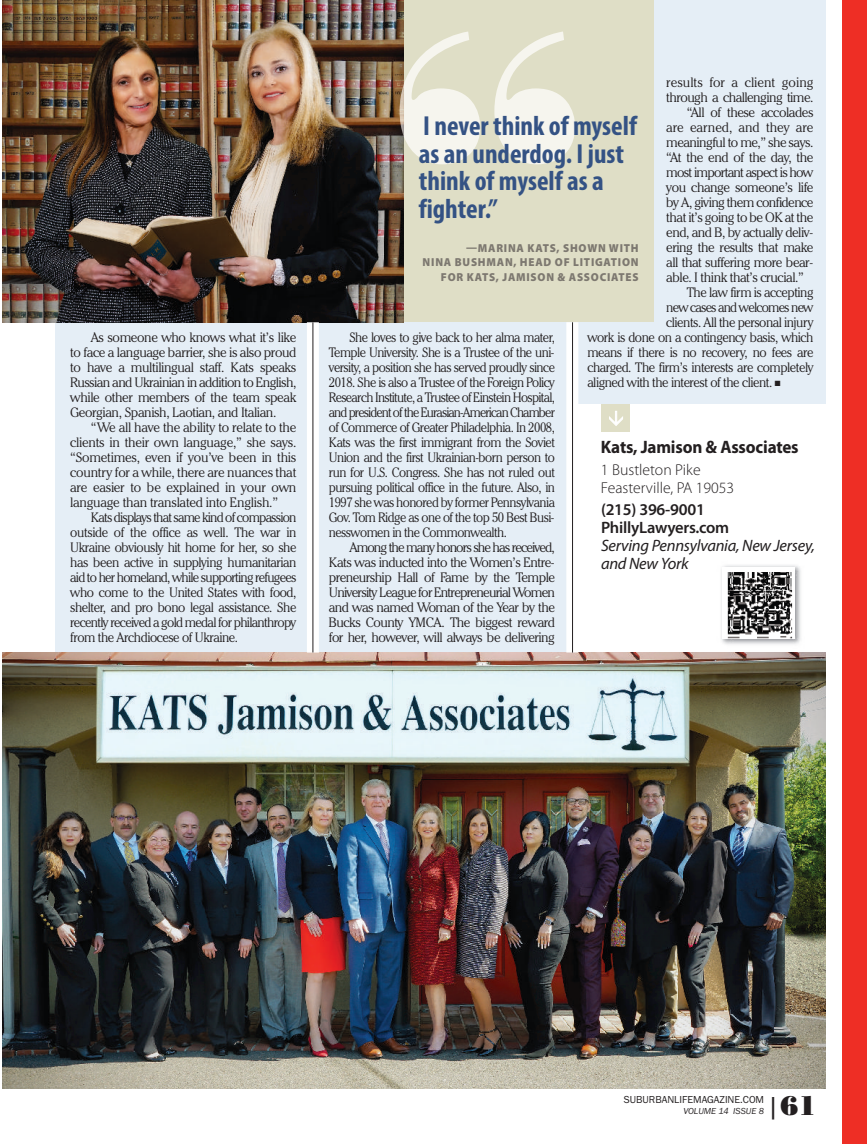
<style>
.page{position:relative;width:867px;height:1144px;background:#fff}
.page>*{position:absolute;margin:0;border:0;box-sizing:border-box;transform-origin:0 0}
.t1{font:700 condensed 27.6px/27.6px "Myriad Pro";color:#345284}
.t2{font:27px "Bodoni Poster";color:#231f20}
.t3{font:700 18px "Myriad Pro";letter-spacing:-.01em;color:#231f20;scale:.95 1}
.t4{font:italic 16.5px/18px "Myriad Pro";letter-spacing:-.015em;color:#231f20}
.t5{font:600 16.5px/18px "Myriad Pro";letter-spacing:-.015em;color:#231f20}
.t6{font:300 15.75px/18px "Myriad Pro";color:#231f20}
.t7{font:300 13.5px/15px "Cheltenham IT Cby BT";letter-spacing:-.03em;color:#231f20;text-align:justify}
.t8{font:300 13.5px/15px "Cheltenham IT Cby BT";letter-spacing:-.03em;color:#231f20;text-align:justify;scale:.95 1}
.t9{font:300 13.5px "Cheltenham IT Cby BT";letter-spacing:-.05em;color:#231f20}
.t10{font:300 13.5px "Cheltenham IT Cby BT";letter-spacing:.005em;color:#231f20}
.t11{font:300 13.5px "Cheltenham IT Cby BT";letter-spacing:-.055em;color:#231f20}
.t12{font:300 13.5px "Cheltenham IT Cby BT";color:#231f20}
.t13{font:900 11.55px/14.5px "Myriad Pro";letter-spacing:.07em;color:#7d7870;text-align:right;scale:.95 1}
.t14{font:10.5px "Franklin Gothic";color:#231f20}
.t15{font:italic 9px "Franklin Gothic";color:#231f20}
.s1{font-family:"Franklin Gothic"}
</style>
<div class="page">
<div style="left:55px;top:0;width:770px;height:1088px;background:#e5eef6"></div>
<div style="left:576px;top:404px;width:257px;height:249px;background:#fff"></div>
<img style="left:3px;top:0;width:401px;height:322px">
<img style="left:3px;top:652px;width:822px;height:436px">
<div style="left:601px;top:404px;width:28px;height:28px;background:#dfdec6"></div>
<div style="left:841px;top:0;width:25px;height:1144px;background:#ee2e25"></div>
<div style="left:404px;top:0;width:249px;height:322px;background:#dfdec6"></div>
<img style="left:399px;top:84px;width:5px;height:53px">
<svg style="left:404px;top:31px;width:171px;height:133px"></svg>
<div style="left:566px;top:322px;width:12px;height:330px;background:#fff"></div>
<div style="left:307px;top:322px;width:12px;height:330px;background:#fff"></div>
<hr style="left:572px;top:322px;width:1px;height:330px;background:#231f20">
<hr style="left:312px;top:322px;width:1px;height:330px;background:#231f20">
<img style="left:721px;top:565px;width:80px;height:79px">
<img style="left:722px;top:567px;width:72px;height:71px">
<p class="t7" style="left:70px;top:331px;width:227px;text-indent:21px">As someone who knows what it’s like to face a language barrier, she is also proud to have a multilingual staff. Kats speaks Russian and Ukrainian in addition to English, while other members of the team speak Georgian, Spanish, Laotian, and Italian.</p>
<p class="t7" style="left:70px;top:421px;width:227px;text-indent:21px">“We all have the ability to relate to the clients in their own language,” she says. “Sometimes, even if you’ve been in this country for a while, there are nuances that are easier to be explained in your own language than translated into English.”</p>
<p class="t7" style="left:70px;top:511px;width:227px;text-indent:21px">Kats displays that same kind of compassion outside of the office as well. The war in Ukraine obviously hit home for her, so she has been active in supplying humanitarian aid to her homeland, while supporting refugees who come to the United States with food, shelter, and pro bono legal assistance. She recently received a gold medal for philanthropy from the Archdiocese of Ukraine.</p>
<p class="t10" style="left:666px;top:78px;width:149px">results for a client going</p>
<p class="t7" style="left:666px;top:91px;width:149px">through a challenging time.</p>
<p class="t7" style="left:686px;top:106px;width:128px">“All of these accolades</p>
<p class="t12" style="left:666px;top:123px;width:149px">are earned, and they are</p>
<p class="t7" style="left:666px;top:136px;width:149px">meaningful to me,” she says.</p>
<p class="t7" style="left:666px;top:151px;width:149px">“At the end of the day, the</p>
<p class="t9" style="left:666px;top:168px;width:149px">most important aspect is how</p>
<p class="t7" style="left:666px;top:181px;width:149px">you change someone’s life</p>
<p class="t7" style="left:666px;top:196px;width:149px">by A, giving them confidence</p>
<p class="t7" style="left:666px;top:211px;width:149px">that it’s going to be OK at the</p>
<p class="t7" style="left:666px;top:226px;width:148px">end, and B, by actually deliv-</p>
<p class="t7" style="left:666px;top:241px;width:149px">ering the results that make</p>
<p class="t7" style="left:666px;top:256px;width:148px">all that suffering more bear-</p>
<p class="t7" style="left:666px;top:271px;width:139px">able. I think that’s crucial.”</p>
<p class="t7" style="left:686px;top:286px;width:128px">The law firm is accepting</p>
<p class="t11" style="left:666px;top:303px;width:149px">new cases and welcomes new</p>
<p class="t7" style="left:666px;top:316px;width:149px">clients. All the personal injury</p>
<p class="t7" style="left:587px;top:331px;width:227px">work is done on a contingency basis, which</p>
<p class="t7" style="left:587px;top:346px;width:227px">means if there is no recovery, no fees are</p>
<p class="t7" style="left:587px;top:361px;width:227px">charged. The firm’s interests are completely</p>
<p class="t7" style="left:587px;top:376px;width:194px">aligned with the interest of the client. ■</p>
<h1 class="t1" style="left:418px;top:115px;width:219px">I never think of myself as an underdog. I just think of myself as a fighter.”</h1>
<p class="t13" style="left:422px;top:242px;width:229px">—MARINA KATS, SHOWN WITH<br>NINA BUSHMAN, HEAD OF LITIGATION<br>FOR KATS, JAMISON &amp; ASSOCIATES</p>
<p class="t8" style="left:329px;top:331px;width:239px;text-indent:21px">She loves to give back to her alma mater, Temple University. She is a Trustee of the uni&shy;versity, a position she has served proudly since 2018. She is also a Trustee of the Foreign Policy Research Institute, a Trustee of Einstein Hospital, and president of the Eurasian-American Chamber of Commerce of Greater Philadelphia. In 2008, Kats was the first immigrant from the Soviet Union and the first Ukrainian-born person to run for U.S. Congress. She has not ruled out pursuing political office in the future. Also, in 1997 she was honored by former Pennsylvania Gov. Tom Ridge as one of the top 50 Best Busi&shy;nesswomen in the Commonwealth.</p>
<p class="t7" style="left:329px;top:541px;width:227px;text-indent:21px">Among the many honors she has received, Kats was inducted into the Women’s Entre&shy;preneurship Hall of Fame by the Temple University League for Entrepreneurial Women and was named Woman of the Year by the Bucks County YMCA. The biggest reward for her, however, will always be delivering</p>
<h3 class="t3" style="left:600px;top:440px;width:209px">Kats, Jamison &amp; Associates</h3>
<p class="t6" style="left:600px;top:462px;width:135px">1 Bustleton Pike<br>Feasterville, PA 19053</p>
<p class="t5" style="left:600px;top:501px;width:130px">(215) 396-9001<br>PhillyLawyers.com</p>
<p class="t4" style="left:600px;top:537px;width:215px">Serving Pennsylvania, New Jersey, and New York</p>
<p class="t14" style="left:623px;top:1093px;width:142px">SUBURBANLIFEMAGAZINE.COM</p>
<p class="t15" style="left:683px;top:1105px;width:82px">VOLUME 14 ISSUE 8</p>
<h2 class="t2" style="left:766px;top:1089px;width:51px"><span class="s1">|</span>61</h2>
</div>
